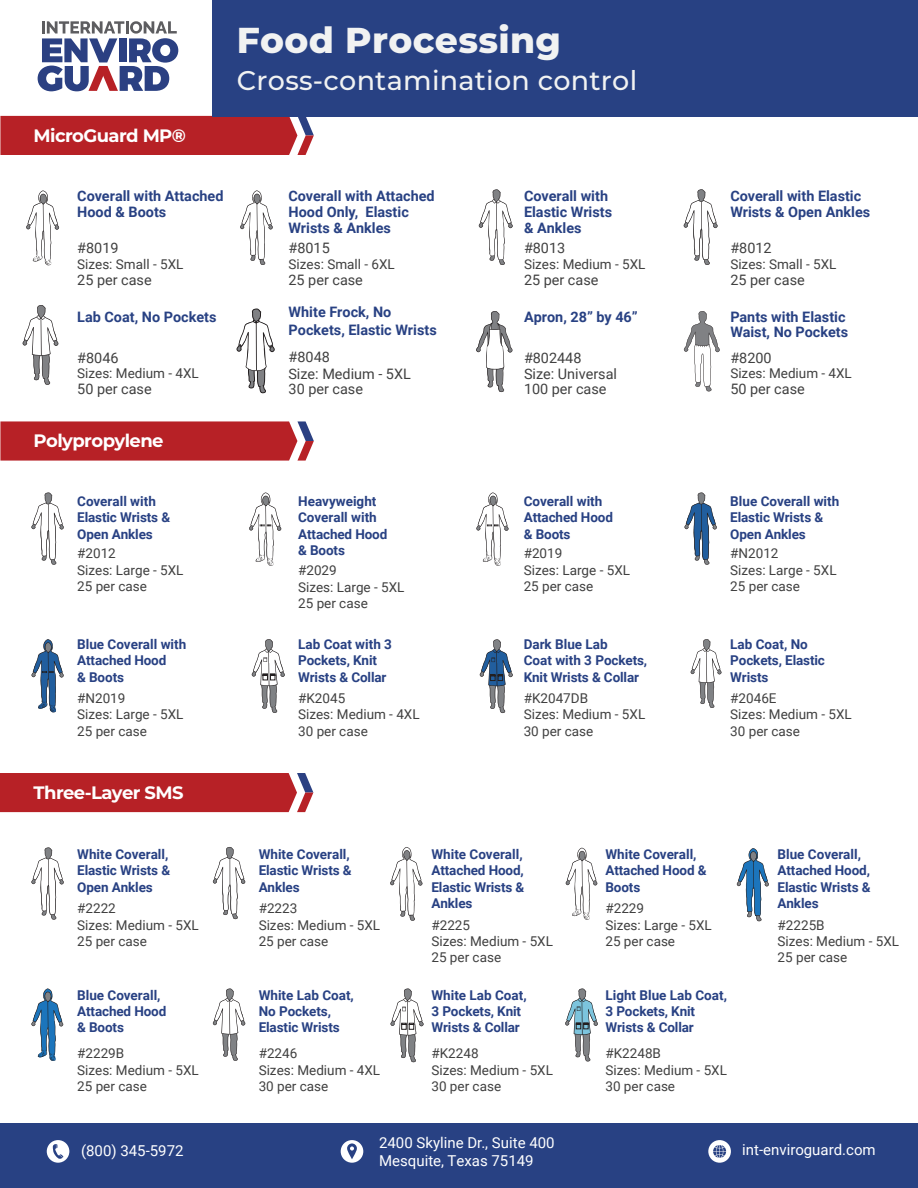
<style>
.page{position:relative;width:918px;height:1188px;background:#fff}
.page>*{position:absolute;margin:0;border:0;box-sizing:border-box;transform-origin:0 0}
.t1{font:800 36px "Montserrat";letter-spacing:.01em;color:#f1f2f2}
.t2{font:500 27px "Montserrat";letter-spacing:.01em;color:#f1f2f2}
.t3{font:700 18px "Montserrat";letter-spacing:-.03em;color:#fff}
.t4{font:15px/18px "Roboto";color:#fff}
.t5{font:700 14.4px/16px "Roboto";color:#284183}
.t6{font:14.4px/31.3px "Roboto";color:#404040}
.t7{font:700 13.5px/16.2px "Roboto";letter-spacing:-.01em;color:#284183}
.t8{font:13.5px/16.2px "Roboto";color:#404040}
</style>
<div class="page">
<div style="left:0;top:116px;width:314px;height:39px;background:#b72126"></div>
<svg style="left:0;top:421px;width:314px;height:40px"></svg>
<div style="left:213px;top:0;width:705px;height:117px;background:#284183"></div>
<svg style="left:38px;top:21px;width:140px;height:70px"></svg>
<div style="left:0;top:1124px;width:918px;height:64px;background:#284183"></div>
<svg style="left:47px;top:1140px;width:22px;height:23px"></svg>
<svg style="left:341px;top:1140px;width:22px;height:23px"></svg>
<svg style="left:708px;top:1140px;width:23px;height:23px"></svg>
<div style="left:0;top:773px;width:313px;height:39px;background:#b72126"></div>
<svg style="left:31px;top:847px;width:33px;height:73px"></svg>
<svg style="left:213px;top:847px;width:32px;height:72px"></svg>
<svg style="left:390px;top:847px;width:32px;height:74px"></svg>
<svg style="left:566px;top:848px;width:31px;height:72px"></svg>
<svg style="left:737px;top:848px;width:32px;height:74px"></svg>
<svg style="left:31px;top:988px;width:32px;height:73px"></svg>
<svg style="left:213px;top:989px;width:32px;height:72px"></svg>
<svg style="left:390px;top:989px;width:34px;height:73px"></svg>
<svg style="left:565px;top:989px;width:33px;height:72px"></svg>
<svg style="left:31px;top:492px;width:33px;height:73px"></svg>
<svg style="left:476px;top:492px;width:33px;height:74px"></svg>
<svg style="left:684px;top:492px;width:33px;height:73px"></svg>
<svg style="left:31px;top:639px;width:33px;height:73px"></svg>
<svg style="left:252px;top:639px;width:33px;height:74px"></svg>
<svg style="left:480px;top:639px;width:33px;height:74px"></svg>
<svg style="left:691px;top:639px;width:31px;height:69px"></svg>
<svg style="left:249px;top:492px;width:32px;height:74px"></svg>
<svg style="left:26px;top:190px;width:33px;height:76px"></svg>
<svg style="left:23px;top:305px;width:35px;height:80px"></svg>
<svg style="left:240px;top:190px;width:33px;height:75px"></svg>
<svg style="left:684px;top:189px;width:34px;height:76px"></svg>
<svg style="left:684px;top:311px;width:36px;height:81px"></svg>
<svg style="left:476px;top:311px;width:37px;height:81px"></svg>
<svg style="left:237px;top:309px;width:38px;height:84px"></svg>
<svg style="left:479px;top:189px;width:34px;height:76px"></svg>
<h3 class="t3" style="left:34px;top:122px;width:154px">MicroGuard MP®</h3>
<h1 class="t1" style="left:237px;top:13px;width:326px">Food Processing</h1>
<h2 class="t2" style="left:237px;top:62px;width:402px">Cross-contamination control</h2>
<p class="t5" style="left:77px;top:188px;width:148px">Coverall with Attached<br>Hood &amp; Boots</p>
<p class="t6" style="left:77px;top:232px;width:43px">#8019</p>
<p class="t5" style="left:289px;top:188px;width:148px">Coverall with Attached<br>Hood Only, Elastic<br>Wrists &amp; Ankles</p>
<p class="t6" style="left:289px;top:232px;width:43px">#8015</p>
<p class="t5" style="left:524px;top:188px;width:90px">Coverall with<br>Elastic Wrists &amp; Ankles</p>
<p class="t6" style="left:524px;top:232px;width:76px">#8013<br>25 per case</p>
<p class="t5" style="left:730px;top:188px;width:141px">Coverall with Elastic<br>Wrists &amp; Open Ankles</p>
<p class="t6" style="left:730px;top:232px;width:76px">#8012<br>25 per case</p>
<p class="t8" style="left:77px;top:255px;width:108px">Sizes: Small - 5XL</p>
<p class="t8" style="left:289px;top:255px;width:108px">Sizes: Small - 6XL</p>
<p class="t8" style="left:524px;top:255px;width:123px">Sizes: Medium - 5XL</p>
<p class="t8" style="left:730px;top:255px;width:108px">Sizes: Small - 5XL</p>
<p class="t6" style="left:77px;top:263px;width:76px">25 per case</p>
<p class="t6" style="left:289px;top:263px;width:76px">25 per case</p>
<p class="t5" style="left:77px;top:309px;width:141px">Lab Coat, No Pockets</p>
<p class="t6" style="left:77px;top:341px;width:76px">#8046<br>50 per case</p>
<p class="t8" style="left:77px;top:364px;width:123px">Sizes: Medium - 4XL</p>
<p class="t5" style="left:289px;top:303px;width:150px;line-height:17.2px">White Frock, No<br>Pockets, Elastic Wrists</p>
<p class="t6" style="left:289px;top:341px;width:43px">#8048</p>
<p class="t6" style="left:289px;top:373px;width:76px">30 per case</p>
<p class="t5" style="left:730px;top:309px;width:119px;line-height:14.5px">Pants with Elastic<br>Waist, No Pockets</p>
<p class="t6" style="left:730px;top:341px;width:43px">#8200</p>
<p class="t5" style="left:524px;top:309px;width:115px">Apron, 28” by 46”</p>
<p class="t6" style="left:524px;top:341px;width:84px">#802448<br>100 per case</p>
<p class="t6" style="left:288px;top:357px;width:124px">Size: Medium - 5XL</p>
<p class="t6" style="left:524px;top:357px;width:95px">Size: Universal</p>
<p class="t8" style="left:730px;top:364px;width:123px">Sizes: Medium - 4XL</p>
<p class="t6" style="left:730px;top:373px;width:76px">50 per case</p>
<h3 class="t3" style="left:34px;top:428px;width:131px">Polypropylene</h3>
<p class="t7" style="left:77px;top:493px;width:95px">Coverall with<br>Elastic Wrists &amp;<br>Open Ankles</p>
<p class="t8" style="left:77px;top:545px;width:108px">#2012<br>Sizes: Large - 5XL<br>25 per case</p>
<p class="t7" style="left:298px;top:493px;width:91px">Heavyweight<br>Coverall with<br>Attached Hood &amp; Boots</p>
<p class="t8" style="left:298px;top:562px;width:108px">#2029<br>Sizes: Large - 5XL<br>25 per case</p>
<p class="t7" style="left:524px;top:493px;width:91px">Coverall with<br>Attached Hood &amp; Boots</p>
<p class="t8" style="left:524px;top:545px;width:108px">#2019<br>Sizes: Large - 5XL<br>25 per case</p>
<p class="t7" style="left:730px;top:493px;width:111px">Blue Coverall with<br>Elastic Wrists &amp;<br>Open Ankles</p>
<p class="t8" style="left:730px;top:545px;width:108px">#N2012<br>Sizes: Large - 5XL<br>25 per case</p>
<p class="t7" style="left:77px;top:636px;width:111px">Blue Coverall with<br>Attached Hood<br>&amp; Boots</p>
<p class="t8" style="left:77px;top:690px;width:108px">#N2019<br>Sizes: Large - 5XL<br>25 per case</p>
<p class="t7" style="left:298px;top:636px;width:95px">Lab Coat with 3<br>Pockets, Knit<br>Wrists &amp; Collar</p>
<p class="t8" style="left:298px;top:690px;width:123px">#K2045<br>Sizes: Medium - 4XL<br>30 per case</p>
<p class="t7" style="left:524px;top:636px;width:125px">Dark Blue Lab<br>Coat with 3 Pockets,<br>Knit Wrists &amp; Collar</p>
<p class="t8" style="left:524px;top:690px;width:123px">#K2047DB<br>Sizes: Medium - 5XL<br>30 per case</p>
<p class="t7" style="left:730px;top:636px;width:96px">Lab Coat, No<br>Pockets, Elastic<br>Wrists</p>
<p class="t8" style="left:730px;top:690px;width:123px">#2046E<br>Sizes: Medium - 5XL<br>30 per case</p>
<h3 class="t3" style="left:34px;top:780px;width:152px">Three-Layer SMS</h3>
<p class="t7" style="left:77px;top:846px;width:95px">White Coverall,<br>Elastic Wrists &amp;<br>Open Ankles</p>
<p class="t8" style="left:77px;top:900px;width:123px">#2222<br>Sizes: Medium - 5XL<br>25 per case</p>
<p class="t7" style="left:259px;top:846px;width:95px">White Coverall,<br>Elastic Wrists &amp;<br>Ankles</p>
<p class="t8" style="left:259px;top:900px;width:123px">#2223<br>Sizes: Medium - 5XL<br>25 per case</p>
<p class="t7" style="left:431px;top:846px;width:95px">White Coverall,<br>Attached Hood,<br>Elastic Wrists &amp;<br>Ankles</p>
<p class="t7" style="left:605px;top:846px;width:103px">White Coverall,<br>Attached Hood &amp;<br>Boots</p>
<p class="t7" style="left:778px;top:846px;width:95px">Blue Coverall,<br>Attached Hood,<br>Elastic Wrists &amp;<br>Ankles</p>
<p class="t8" style="left:605px;top:900px;width:108px">#2229<br>Sizes: Large - 5XL<br>25 per case</p>
<p class="t8" style="left:431px;top:916px;width:123px">#2225<br>Sizes: Medium - 5XL<br>25 per case</p>
<p class="t8" style="left:778px;top:916px;width:123px">#2225B<br>Sizes: Medium - 5XL<br>25 per case</p>
<p class="t7" style="left:77px;top:987px;width:91px">Blue Coverall,<br>Attached Hood &amp; Boots</p>
<p class="t8" style="left:77px;top:1045px;width:123px">#2229B<br>Sizes: Medium - 5XL<br>25 per case</p>
<p class="t7" style="left:259px;top:987px;width:97px">White Lab Coat,<br>No Pockets,<br>Elastic Wrists</p>
<p class="t8" style="left:259px;top:1045px;width:123px">#2246<br>Sizes: Medium - 4XL<br>30 per case</p>
<p class="t7" style="left:431px;top:987px;width:97px">White Lab Coat,<br>3 Pockets, Knit<br>Wrists &amp; Collar</p>
<p class="t8" style="left:431px;top:1045px;width:123px">#K2248<br>Sizes: Medium - 5XL<br>30 per case</p>
<p class="t7" style="left:605px;top:987px;width:123px">Light Blue Lab Coat,<br>3 Pockets, Knit<br>Wrists &amp; Collar</p>
<p class="t8" style="left:605px;top:1045px;width:123px">#K2248B<br>Sizes: Medium - 5XL<br>30 per case</p>
<p class="t4" style="left:81px;top:1142px;width:104px">(800) 345-5972</p>
<p class="t4" style="left:379px;top:1133px;width:177px">2400 Skyline Dr., Suite 400<br>Mesquite, Texas 75149</p>
<p class="t4" style="left:742px;top:1140px;width:135px">int-enviroguard.com</p>
</div>
